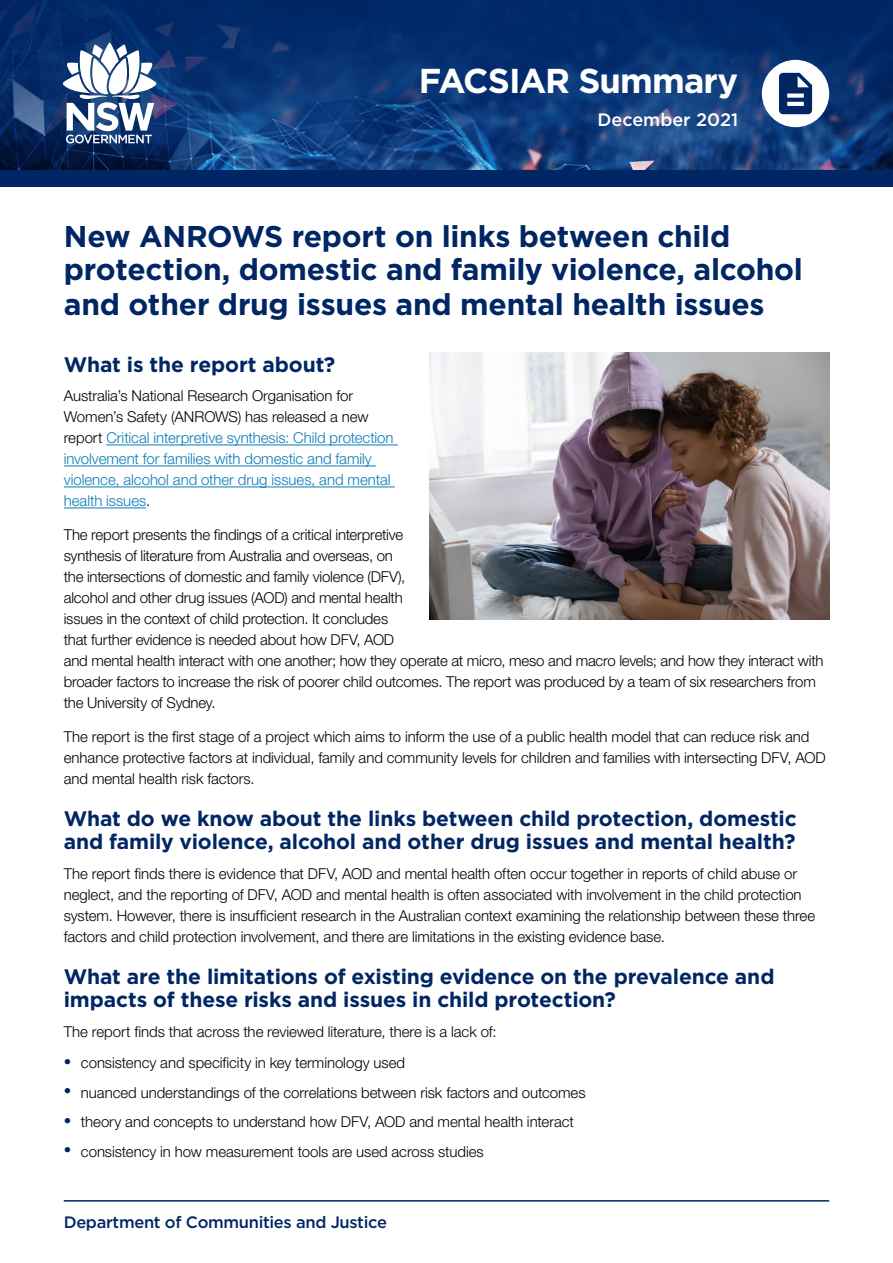
<style>
.page{position:relative;width:893px;height:1263px;background:#fff}
.page>*{position:absolute;margin:0;border:0;box-sizing:border-box;transform-origin:0 0}
.t1{font:700 34.5px "Gotham";letter-spacing:-.025em;color:#fff}
.t2{font:700 30px/33.8px "Gotham";letter-spacing:-.01em;color:#002664}
.t3{font:700 21px/23.1px "Gotham";letter-spacing:-.005em;color:#002664}
.t4{font:500 18px "Gotham";color:#fff}
.t5{font:500 16.5px "Gotham";letter-spacing:-.02em;color:#002664}
.Body{font:300 15px/21px "Helvetica Neue LT Std";letter-spacing:-.01em;color:#000}
.Bullet{font:300 15px "Helvetica Neue LT Std";letter-spacing:-.005em;color:#000}
.Body-2{font:300 15px/21px "Helvetica Neue LT Std";letter-spacing:-.005em;color:#0a7cb9}
.s1{color:#000}
.s2{color:#002664}
</style>
<div class="page">
<svg style="left:0;top:0;width:893px;height:187px;background:#0b3472"></svg>
<hr style="left:64px;top:1200px;width:765px;height:1px;background:#002664">
<svg style="left:63px;top:43px;width:93px;height:100px"></svg>
<div style="left:762px;top:60px;width:67px;height:67px;background:#fff;border-radius:50%"></div>
<svg style="left:779px;top:73px;width:33px;height:41px"></svg>
<hr style="left:106px;top:445px;width:292px;height:1px;background:#0a7cb9">
<hr style="left:64px;top:466px;width:312px;height:1px;background:#0a7cb9">
<hr style="left:64px;top:487px;width:331px;height:1px;background:#0a7cb9">
<hr style="left:64px;top:508px;width:82px;height:1px;background:#0a7cb9">
<img style="left:430px;top:353px;width:399px;height:266px">
<h1 class="t1" style="left:419px;top:58px;width:321px">FACSIAR Summary</h1>
<p class="t4" style="left:597px;top:108px;width:142px">December 2021</p>
<h1 class="t2" style="left:64px;top:219px;width:741px">New ANROWS report on links between child protection, domestic and family violence, alcohol and other drug issues and mental health issues</h1>
<h2 class="t3" style="left:64px;top:353px;width:273px">What is the report about?</h2>
<p class="Body-2" style="left:64px;top:385px;width:331px"><span class="s1">Australia’s National Research Organisation for Women’s Safety (ANROWS) has released a new report</span> Critical interpretive synthesis: Child protection involvement for families with domestic and family violence, alcohol and other drug issues, and mental health issues<span class="s1">.</span></p>
<p class="Body" style="left:64px;top:524px;width:761px">The report presents the findings of a critical interpretive<br>synthesis of literature from Australia and overseas, on<br>the intersections of domestic and family violence (DFV),<br>alcohol and other drug issues (AOD) and mental health<br>issues in the context of child protection. It concludes<br>that further evidence is needed about how DFV, AOD<br>and mental health interact with one another; how they operate at micro, meso and macro levels; and how they interact with broader factors to increase the risk of poorer child outcomes. The report was produced by a team of six researchers from the University of Sydney.</p>
<p class="Body" style="left:64px;top:726px;width:764px">The report is the first stage of a project which aims to inform the use of a public health model that can reduce risk and enhance protective factors at individual, family and community levels for children and families with intersecting DFV, AOD and mental health risk factors.</p>
<h2 class="t3" style="left:64px;top:807px;width:734px">What do we know about the links between child protection, domestic and family violence, alcohol and other drug issues and mental health?</h2>
<p class="Body" style="left:64px;top:863px;width:753px">The report finds there is evidence that DFV, AOD and mental health often occur together in reports of child abuse or neglect, and the reporting of DFV, AOD and mental health is often associated with involvement in the child protection system. However, there is insufficient research in the Australian context examining the relationship between these three factors and child protection involvement, and there are limitations in the existing evidence base.</p>
<h2 class="t3" style="left:64px;top:965px;width:712px">What are the limitations of existing evidence on the prevalence and impacts of these risks and issues in child protection?</h2>
<p class="Body" style="left:64px;top:1020px;width:434px">The report finds that across the reviewed literature, there is a lack of:</p>
<p class="Bullet" style="left:64px;top:1054px;width:343px"><span class="s2">•</span> consistency and specificity in key terminology used</p>
<p class="Bullet" style="left:64px;top:1083px;width:523px"><span class="s2">•</span> nuanced understandings of the correlations between risk factors and outcomes</p>
<p class="Bullet" style="left:64px;top:1113px;width:512px"><span class="s2">•</span> theory and concepts to understand how DFV, AOD and mental health interact</p>
<p class="Bullet" style="left:64px;top:1142px;width:421px"><span class="s2">•</span> consistency in how measurement tools are used across studies</p>
<p class="t5" style="left:64px;top:1211px;width:325px">Department of Communities and Justice</p>
</div>
